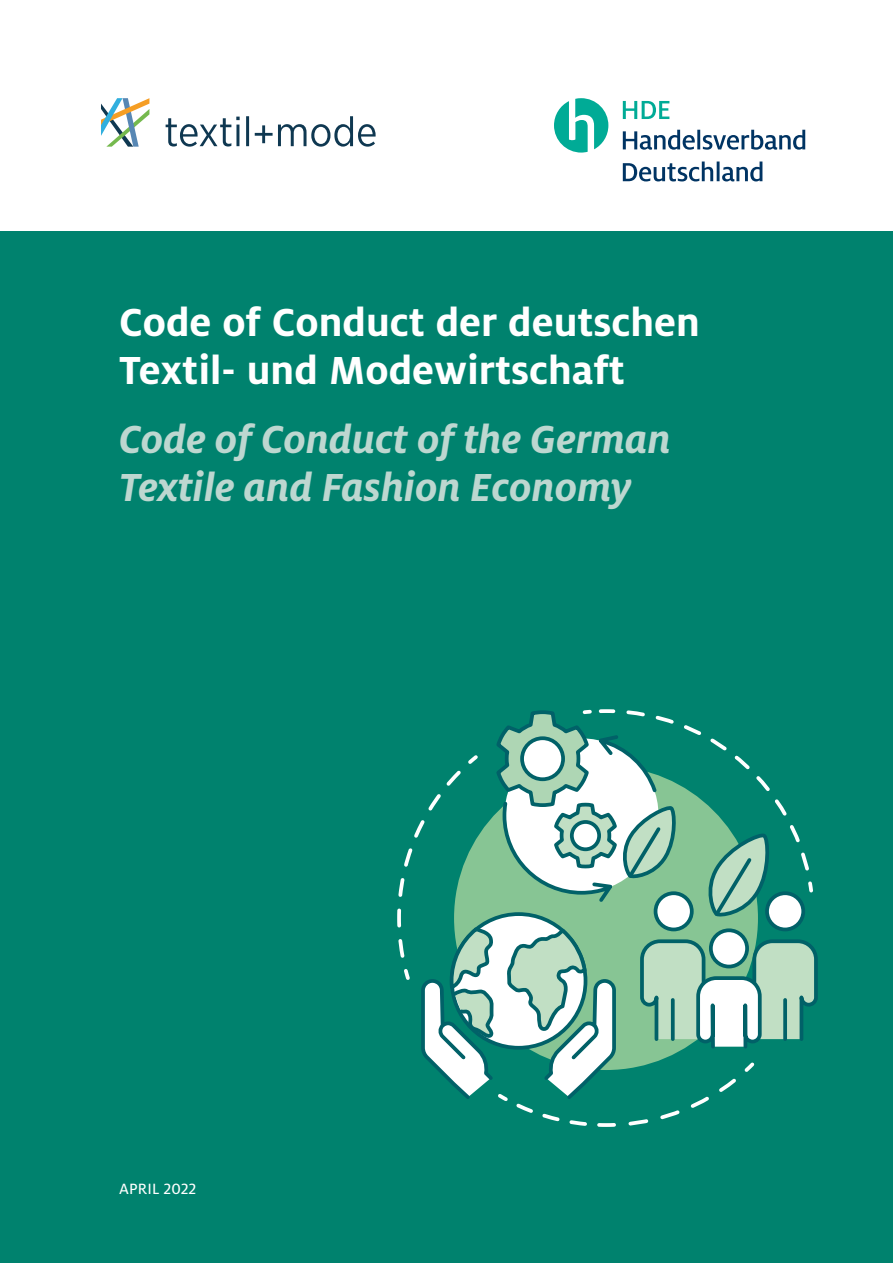
<style>
.page{position:relative;width:893px;height:1263px;background:#fff}
.page>*{position:absolute;margin:0;border:0;box-sizing:border-box;transform-origin:0 0}
.t1{font:700 43.35px/47.8px "Milo OT";color:#fff}
.t2{font:italic 700 43.35px/47.8px "Milo OT";color:#bdd7d0}
.t3{font:16.5px "Milo OT Text";letter-spacing:.01em;color:#fff}
</style>
<div class="page">
<div style="left:0;top:232px;width:893px;height:1031px;background:#00826e"></div>
<svg style="left:623px;top:163px;width:71px;height:18px"></svg>
<svg style="left:623px;top:130px;width:182px;height:20px"></svg>
<svg style="left:623px;top:101px;width:46px;height:18px"></svg>
<svg style="left:554px;top:98px;width:54px;height:55px"></svg>
<svg style="left:694px;top:129px;width:69px;height:103px"></svg>
<svg style="left:397px;top:709px;width:421px;height:418px"></svg>
<svg style="left:101px;top:98px;width:48px;height:49px"></svg>
<svg style="left:166px;top:116px;width:210px;height:31px"></svg>
<p class="t1" style="left:119px;top:299px;width:582px">Code of Conduct der deutschen<br>Textil- und Modewirtschaft</p>
<p class="t2" style="left:119px;top:415px;width:553px">Code of Conduct of the German<br>Textile and Fashion Economy</p>
<p class="t3" style="left:119px;top:1179px;width:78px">APRIL 2022</p>
</div>
